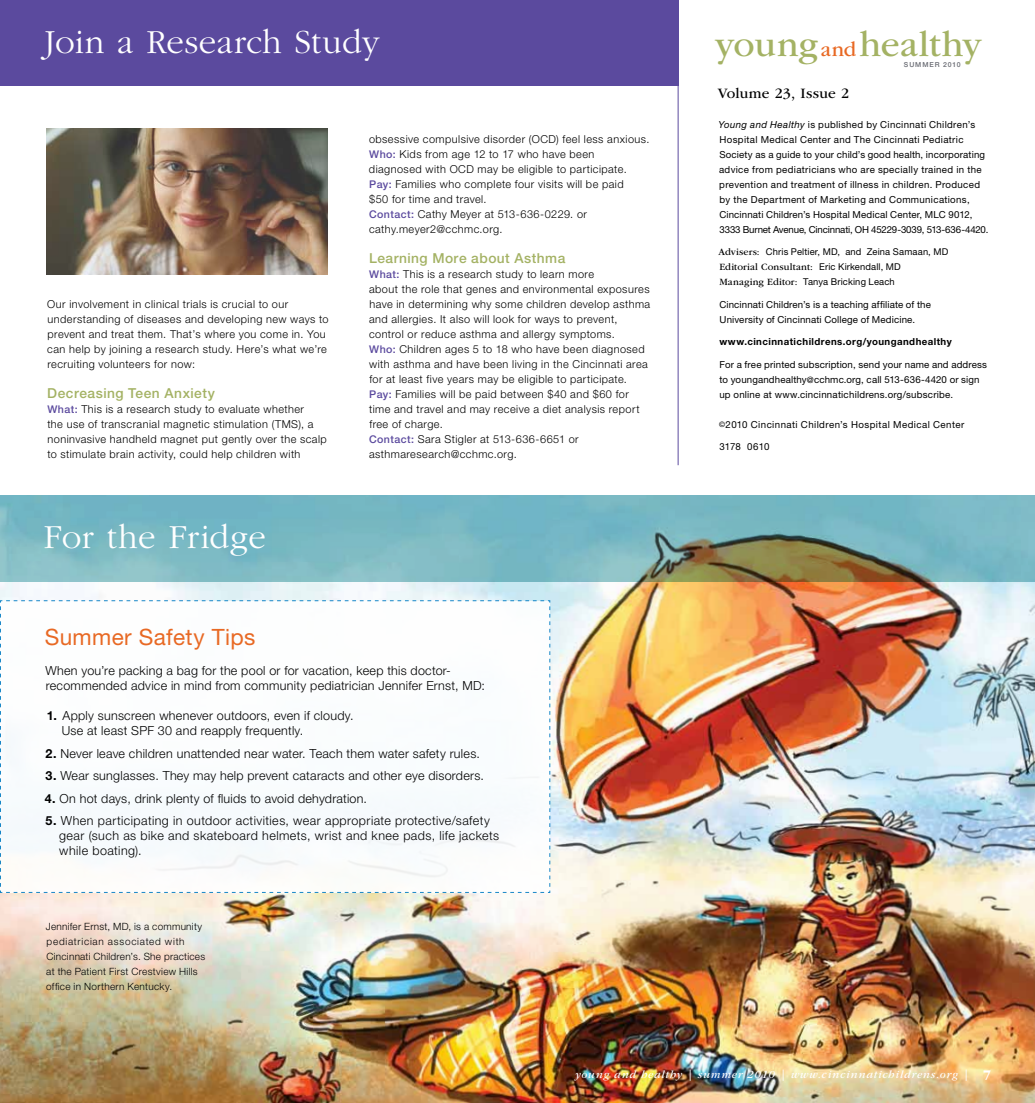
<style>
.page{position:relative;width:1035px;height:1103px;background:#fff}
.page>*{position:absolute;margin:0;border:0;box-sizing:border-box;transform-origin:0 0}
.t1{font:37px "ITC Garamond Std";letter-spacing:.01em;color:#a4b264}
.t2{font:300 35px "ITC Garamond Std";letter-spacing:.01em;color:#fff}
.t3{font:22.5px "Helvetica Neue LT Std";letter-spacing:.015em;color:#e86924}
.t4{font:15px "ITC Garamond Std";letter-spacing:.01em;color:#000}
.t5{font:500 13.75px "Helvetica Neue LT Std";letter-spacing:.035em;color:#a4b264}
.t6{font:300 12.5px/15px "Helvetica Neue LT Std";letter-spacing:.02em;color:#000}
.t7{font:italic 11.25px "ITC Garamond Std";letter-spacing:.07em;color:#fff}
.t8{font:300 11px/15px "Helvetica Neue LT Std";letter-spacing:.04em;color:#000}
.t9{font:300 10px/15px "Helvetica Neue LT Std";letter-spacing:.025em;color:#000}
.t10{font:10px "ITC Garamond Std";letter-spacing:.015em;color:#000}
.t11{font:9.75px/15px "Helvetica Neue LT Std";letter-spacing:.02em;color:#000}
.t12{font:9.75px "Helvetica Neue LT Std";letter-spacing:.045em;color:#000}
.t13{font:700 9.75px "Helvetica Neue LT Std";letter-spacing:.045em;color:#000}
.t14{font:9.38px "Helvetica Neue LT Std";letter-spacing:.015em;color:#000}
.t15{font:500 6.88px "Helvetica Neue LT Std";letter-spacing:.135em;color:#696b73}
.s1{font-weight:500;font-size:10.62px;color:#5b4a9e}
.s2{font-weight:700}
.s3{font-size:21.38px;color:#e86924}
.s4{font-style:italic}
.s5{font-family:"ITC Garamond Std";font-size:10px}
.s6{font-family:"Helvetica Neue LT Std";font-size:9.38px}
.s7{font-size:8.75px}
.s8{font-size:7.5px}
.s9{font-weight:700;font-style:normal;font-size:13.75px}
</style>
<div class="page">
<img style="left:0;top:582px;width:1035px;height:520px">
<svg style="left:0;top:600px;width:551px;height:293px"></svg>
<div style="left:0;top:0;width:679px;height:85px;background:#5b4a9e"></div>
<svg style="left:0;top:495px;width:1035px;height:87px;background:#79b0b5"></svg>
<hr style="left:678px;top:0;width:1px;height:465px;background:#5b4a9e">
<img style="left:46px;top:128px;width:282px;height:146px">
<h2 class="t2" style="left:44px;top:23px;width:337px">Join a Research Study</h2>
<p class="t8" style="left:47px;top:296px;width:283px">Our involvement in clinical trials is crucial to our understanding of diseases and developing new ways to prevent and treat them. That’s where you come in. You can help by joining a research study. Here’s what we’re recruiting volunteers for now:</p>
<p class="t5" style="left:47px;top:384px;width:169px">Decreasing Teen Anxiety</p>
<p class="t8" style="left:47px;top:401px;width:281px"><span class="s1">What:</span> This is a research study to evaluate whether<br>the use of transcranial magnetic stimulation (TMS), a noninvasive handheld magnet put gently over the scalp to stimulate brain activity, could help children with</p>
<h2 class="t2" style="left:44px;top:518px;width:224px">For the Fridge</h2>
<h3 class="t3" style="left:45px;top:624px;width:212px">Summer Safety Tips</h3>
<p class="t8" style="left:369px;top:131px;width:282px">obsessive compulsive disorder (OCD) feel less anxious.<br><span class="s1">Who:</span> Kids from age 12 to 17 who have been diagnosed with OCD may be eligible to participate.<br><span class="s1">Pay:</span> Families who complete four visits will be paid<br>$50 for time and travel.<br><span class="s1">Contact:</span> Cathy Meyer at 513-636-0229. or cathy.meyer2@cchmc.org.</p>
<p class="t5" style="left:369px;top:249px;width:198px">Learning More about Asthma</p>
<p class="t8" style="left:369px;top:266px;width:283px"><span class="s1">What:</span> This is a research study to learn more<br>about the role that genes and environmental exposures have in determining why some children develop asthma and allergies. It also will look for ways to prevent, control or reduce asthma and allergy symptoms.<br><span class="s1">Who:</span> Children ages 5 to 18 who have been diagnosed with asthma and have been living in the Cincinnati area for at least five years may be eligible to participate.<br><span class="s1">Pay:</span> Families will be paid between $40 and $60 for time and travel and may receive a diet analysis report free of charge.<br><span class="s1">Contact:</span> Sara Stigler at 513-636-6651 or asthmaresearch@cchmc.org.</p>
<p class="t6" style="left:45px;top:663px;width:441px">When you’re packing a bag for the pool or for vacation, keep this doctor&shy;recommended advice in mind from community pediatrician Jennifer Ernst, MD:</p>
<p class="t6" style="left:62px;top:708px;width:293px;text-indent:-15px"><span class="s2">1.</span> Apply sunscreen whenever outdoors, even if cloudy.<br>Use at least SPF 30 and reapply frequently.</p>
<p class="t6" style="left:46px;top:745px;width:436px"><span class="s2">2.</span> Never leave children unattended near water. Teach them water safety rules.</p>
<p class="t6" style="left:46px;top:768px;width:440px"><span class="s2">3.</span> Wear sunglasses. They may help prevent cataracts and other eye disorders.</p>
<p class="t6" style="left:45px;top:790px;width:324px"><span class="s2">4.</span> On hot days, drink plenty of fluids to avoid dehydration.</p>
<p class="t6" style="left:59px;top:813px;width:442px;text-indent:-14px"><span class="s2">5.</span> When participating in outdoor activities, wear appropriate protective/safety gear (such as bike and skateboard helmets, wrist and knee pads, life jackets while boating).</p>
<p class="t9" style="left:46px;top:919px;width:161px">Jennifer Ernst, MD, is a community pediatrician associated with Cincinnati Children’s. She practices at the Patient First Crestview Hills office in Northern Kentucky.</p>
<h1 class="t1" style="left:715px;top:24px;width:268px">young<span class="s3">and</span>healthy</h1>
<p class="t15" style="left:904px;top:61px;width:58px">SUMMER 2010</p>
<h3 class="t4" style="left:718px;top:85px;width:133px">Volume 23, Issue 2</h3>
<p class="t11" style="left:719px;top:116px;width:271px"><span class="s4">Young and Healthy</span> is published by Cincinnati Children’s Hospital Medical Center and The Cincinnati Pediatric Society as a guide to your child’s good health, incorporating advice from pediatricians who are specially trained in the prevention and treatment of illness in children. Produced by the Department of Marketing and Communications, Cincinnati Children’s Hospital Medical Center, MLC 9012, 3333 Burnet Avenue, Cincinnati, OH 45229-3039, 513-636-4420.</p>
<p class="t14" style="left:718px;top:246px;width:232px"><span class="s5">Advisers:</span> Chris Peltier, MD, and Zeina Samaan, MD</p>
<p class="t10" style="left:719px;top:261px;width:183px">Editorial Consultant: <span class="s6">Eric Kirkendall, MD</span></p>
<p class="t14" style="left:719px;top:276px;width:177px"><span class="s5">Managing Editor:</span> Tanya Bricking Leach</p>
<p class="t11" style="left:719px;top:296px;width:213px">Cincinnati Children’s is a teaching affiliate of the<br>University of Cincinnati College of Medicine.</p>
<p class="t13" style="left:719px;top:335px;width:234px">www.cincinnatichildrens.org/youngandhealthy</p>
<p class="t11" style="left:719px;top:356px;width:269px">For a free printed subscription, send your name and address to youngandhealthy<span class="s7">@</span>cchmc.org, call 513-636-4420 or sign up online at www.cincinnatichildrens.org/subscribe.</p>
<p class="t12" style="left:719px;top:418px;width:247px"><span class="s8">©</span>2010 Cincinnati Children’s Hospital Medical Center</p>
<p class="t11" style="left:720px;top:439px;width:51px">3178 0610</p>
<p class="t7" style="left:575px;top:1068px;width:418px">young and healthy | summer 2010 | www.cincinnatichildrens.org | <span class="s9">7</span></p>
</div>
